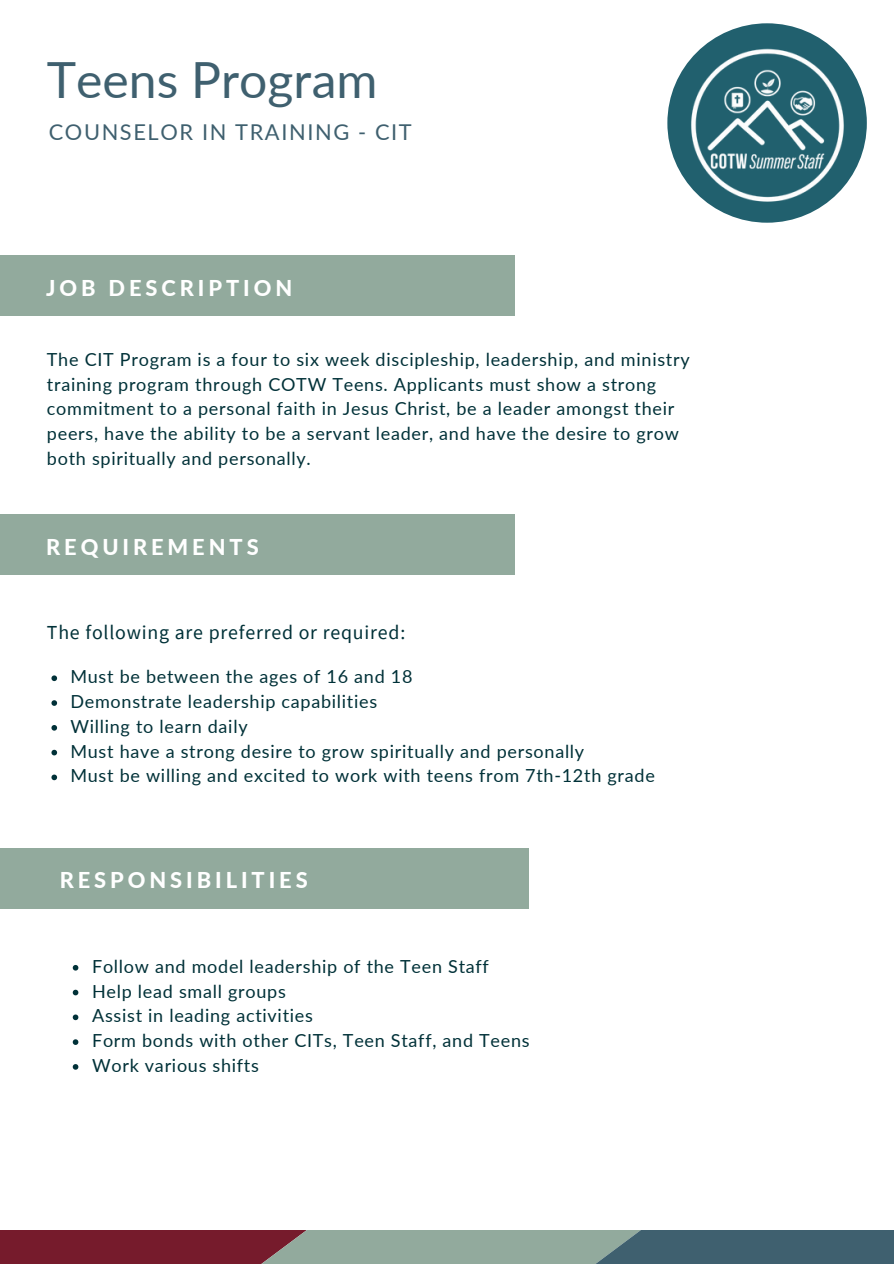
<style>
.page{position:relative;width:894px;height:1264px;background:#fff}
.page>*{position:absolute;margin:0;border:0;box-sizing:border-box;transform-origin:0 0}
.t1{font:49.8px "Lato";color:#3f606f}
.t2{font:800 21.75px "Lato";letter-spacing:.18em;color:#fff}
.t3{font:21.75px "Lato";letter-spacing:.075em;color:#3f606f}
.t4{font:19.8px "Source Sans Pro";letter-spacing:.04em;color:#003138}
.t5{font:18px/24.8px "Lato";letter-spacing:.04em;color:#003138}
</style>
<div class="page">
<div style="left:0;top:255px;width:514px;height:60px;background:#92aa9d"></div>
<div style="left:0;top:515px;width:514px;height:59px;background:#92aa9d"></div>
<svg style="left:51px;top:675px;width:6px;height:6px"></svg>
<svg style="left:51px;top:700px;width:6px;height:6px"></svg>
<svg style="left:51px;top:725px;width:6px;height:5px"></svg>
<svg style="left:51px;top:749px;width:6px;height:6px"></svg>
<svg style="left:51px;top:774px;width:6px;height:6px"></svg>
<div style="left:0;top:848px;width:528px;height:60px;background:#92aa9d"></div>
<svg style="left:73px;top:965px;width:5px;height:5px"></svg>
<svg style="left:73px;top:989px;width:5px;height:6px"></svg>
<svg style="left:73px;top:1014px;width:5px;height:6px"></svg>
<svg style="left:73px;top:1039px;width:5px;height:5px"></svg>
<svg style="left:73px;top:1064px;width:5px;height:5px"></svg>
<svg style="left:0;top:1230px;width:893px;height:33px;background:#6f656a"></svg>
<img style="left:667px;top:28px;width:200px;height:195px">
<h1 class="t1" style="left:47px;top:49px;width:332px">Teens Program</h1>
<p class="t3" style="left:49px;top:119px;width:364px">COUNSELOR IN TRAINING - CIT</p>
<p class="t2" style="left:46px;top:275px;width:247px">JOB DESCRIPTION</p>
<p class="t5" style="left:47px;top:346px;width:644px">The CIT Program is a four to six week discipleship, leadership, and ministry training program through COTW Teens. Applicants must show a strong commitment to a personal faith in Jesus Christ, be a leader amongst their peers, have the ability to be a servant leader, and have the desire to grow both spiritually and personally.</p>
<p class="t2" style="left:46px;top:533px;width:214px">REQUIREMENTS</p>
<p class="t4" style="left:47px;top:620px;width:360px">The following are preferred or required:</p>
<p class="t5" style="left:70px;top:664px;width:585px">Must be between the ages of 16 and 18<br>Demonstrate leadership capabilities<br>Willing to learn daily<br>Must have a strong desire to grow spiritually and personally<br>Must be willing and excited to work with teens from 7th-12th grade</p>
<p class="t2" style="left:60px;top:866px;width:249px">RESPONSIBILITIES</p>
<p class="t5" style="left:92px;top:953px;width:439px">Follow and model leadership of the Teen Staff Help lead small groups<br>Assist in leading activities<br>Form bonds with other CITs, Teen Staff, and Teens Work various shifts</p>
</div>
